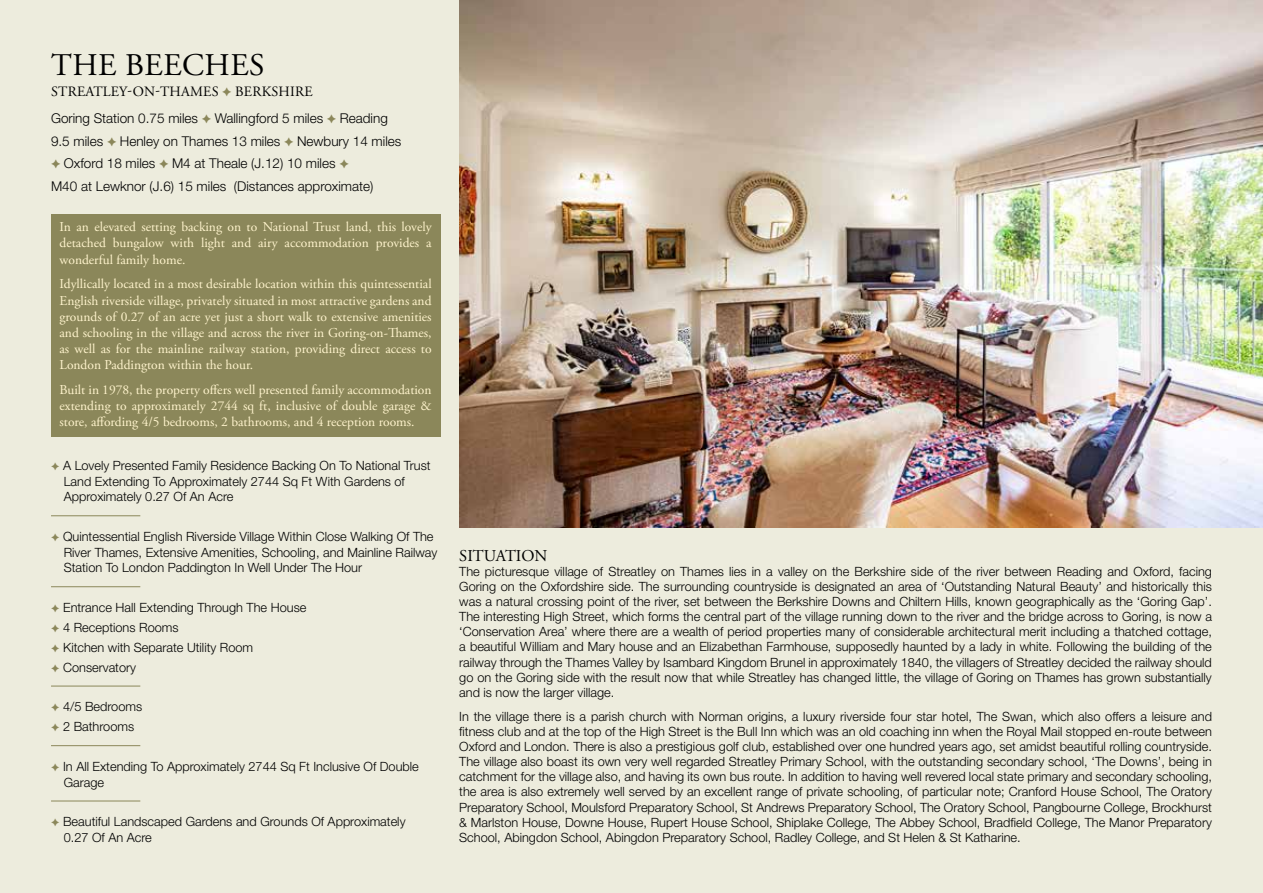
<style>
.page{position:relative;width:1263px;height:893px;background:#edecdd}
.page>*{position:absolute;margin:0;border:0;box-sizing:border-box;transform-origin:0 0}
.t1{font:31.5px "Adobe Garamond Pro";letter-spacing:.015em;color:#000}
.t2{font:16.5px "Adobe Garamond Pro";color:#000}
.t3{font:14.25px "Adobe Garamond Pro";letter-spacing:.015em;color:#000}
.t4{font:13.5px/16.2px "Adobe Garamond Pro";color:#fff4cd;text-align:justify}
.t5{font:300 13.5px "Helvetica Neue LT Std";color:#000}
.t6{font:300 12.75px/15.1px "Helvetica Neue LT Std";color:#000}
.s1{color:#8b875a}
</style>
<div class="page">
<img style="left:459px;top:0;width:804px;height:527px">
<div style="left:51px;top:214px;width:389px;height:223px;background:#8b875a"></div>
<hr style="left:51px;top:515px;width:89px;height:1px;background:#8b875a">
<hr style="left:51px;top:586px;width:89px;height:1px;background:#8b875a">
<hr style="left:51px;top:686px;width:89px;height:1px;background:#8b875a">
<hr style="left:51px;top:745px;width:89px;height:1px;background:#8b875a">
<hr style="left:51px;top:801px;width:89px;height:1px;background:#8b875a">
<h1 class="t1" style="left:51px;top:46px;width:215px">THE BEECHES</h1>
<p class="t3" style="left:51px;top:83px;width:263px">STREATLEY-ON-THAMES BERKSHIRE</p>
<p class="t5" style="left:51px;top:110px;width:338px">Goring Station 0.75 miles Wallingford 5 miles Reading</p>
<p class="t5" style="left:51px;top:132px;width:352px">9.5 miles Henley on Thames 13 miles Newbury 14 miles</p>
<p class="t5" style="left:64px;top:155px;width:273px">Oxford 18 miles M4 at Theale (J.12) 10 miles</p>
<p class="t5" style="left:51px;top:177px;width:324px">M40 at Lewknor (J.6) 15 miles (Distances approximate)</p>
<p class="t4" style="left:60px;top:219px;width:374px">In an elevated setting backing on to National Trust land, this lovely detached bungalow with light and airy accommodation provides a wonderful family home.</p>
<p class="t4" style="left:60px;top:276px;width:374px">Idyllically located in a most desirable location within this quintessential English riverside village, privately situated in most attractive gardens and grounds of 0.27 of an acre yet just a short walk to extensive amenities and schooling in the village and across the river in Goring-on-Thames, as well as for the mainline railway station, providing direct access to London Paddington within the hour.</p>
<p class="t4" style="left:60px;top:382px;width:374px">Built in 1978, the property offers well presented family accommodation extending to approximately 2744 sq ft, inclusive of double garage &amp; store, affording 4/5 bedrooms, 2 bathrooms, and 4 reception rooms.</p>
<p class="t6" style="left:64px;top:458px;width:368px;line-height:15.6px;text-indent:-13px"><span class="s1">✦</span> A Lovely Presented Family Residence Backing On To National Trust<br>Land Extending To Approximately 2744 Sq Ft With Gardens of<br>Approximately 0.27 Of An Acre</p>
<p class="t6" style="left:64px;top:528px;width:375px;line-height:15.6px;text-indent:-13px"><span class="s1">✦</span> Quintessential English Riverside Village Within Close Walking Of The<br>River Thames, Extensive Amenities, Schooling, and Mainline Railway<br>Station To London Paddington In Well Under The Hour</p>
<p class="t6" style="left:51px;top:597px;width:257px;line-height:19.8px"><span class="s1">✦</span> Entrance Hall Extending Through The House <span class="s1">✦</span> 4 Receptions Rooms<br><span class="s1">✦</span> Kitchen with Separate Utility Room<br><span class="s1">✦</span> Conservatory</p>
<p class="t6" style="left:51px;top:697px;width:93px;line-height:19.8px"><span class="s1">✦</span> 4/5 Bedrooms <span class="s1">✦</span> 2 Bathrooms</p>
<p class="t6" style="left:64px;top:758px;width:356px;line-height:15.6px;text-indent:-13px"><span class="s1">✦</span> In All Extending To Approximately 2744 Sq Ft Inclusive Of Double<br>Garage</p>
<p class="t6" style="left:64px;top:814px;width:343px;line-height:15.6px;text-indent:-13px"><span class="s1">✦</span> Beautiful Landscaped Gardens and Grounds Of Approximately<br>0.27 Of An Acre</p>
<p class="t2" style="left:459px;top:545px;width:90px">SITUATION</p>
<p class="t6" style="left:459px;top:563px;width:754px;text-align:justify">The picturesque village of Streatley on Thames lies in a valley on the Berkshire side of the river between Reading and Oxford, facing Goring on the Oxfordshire side. The surrounding countryside is designated an area of ‘Outstanding Natural Beauty’ and historically this was a natural crossing point of the river, set between the Berkshire Downs and Chiltern Hills, known geographically as the ‘Goring Gap’.<br>The interesting High Street, which forms the central part of the village running down to the river and the bridge across to Goring, is now a ‘Conservation Area’ where there are a wealth of period properties many of considerable architectural merit including a thatched cottage, a beautiful William and Mary house and an Elizabethan Farmhouse, supposedly haunted by a lady in white. Following the building of the railway through the Thames Valley by Isambard Kingdom Brunel in approximately 1840, the villagers of Streatley decided the railway should go on the Goring side with the result now that while Streatley has changed little, the village of Goring on Thames has grown substantially and is now the larger village.</p>
<p class="t6" style="left:459px;top:708px;width:754px;text-align:justify">In the village there is a parish church with Norman origins, a luxury riverside four star hotel, The Swan, which also offers a leisure and fitness club and at the top of the High Street is the Bull Inn which was an old coaching inn when the Royal Mail stopped en-route between Oxford and London. There is also a prestigious golf club, established over one hundred years ago, set amidst beautiful rolling countryside.<br>The village also boast its own very well regarded Streatley Primary School, with the outstanding secondary school, ‘The Downs’, being in catchment for the village also, and having its own bus route. In addition to having well revered local state primary and secondary schooling, the area is also extremely well served by an excellent range of private schooling, of particular note; Cranford House School, The Oratory Preparatory School, Moulsford Preparatory School, St Andrews Preparatory School, The Oratory School, Pangbourne College, Brockhurst &amp; Marlston House, Downe House, Rupert House School, Shiplake College, The Abbey School, Bradfield College, The Manor Preparatory School, Abingdon School, Abingdon Preparatory School, Radley College, and St Helen &amp; St Katharine.</p>
</div>
